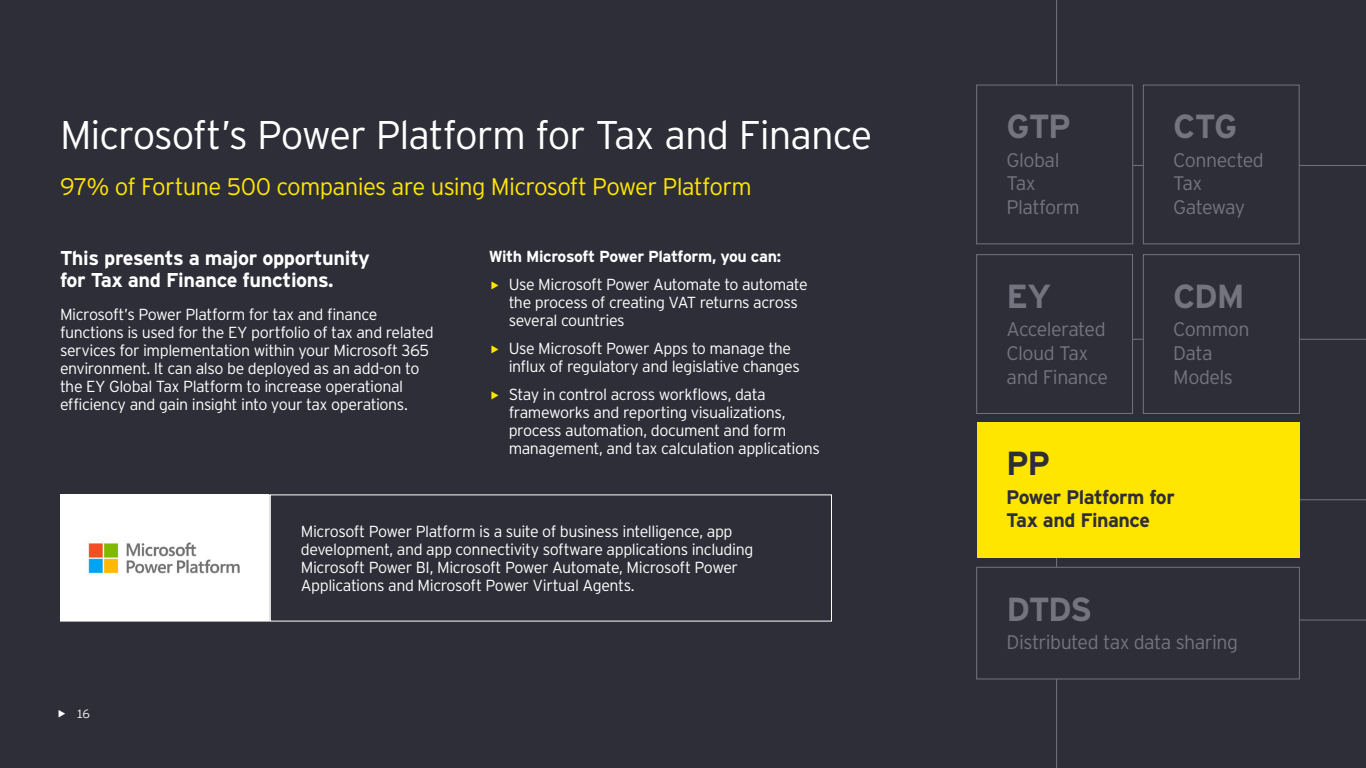
<style>
.page{position:relative;width:1366px;height:768px;background:#2e2e38}
.page>*{position:absolute;margin:0;border:0;box-sizing:border-box;transform-origin:0 0}
.t1{font:300 40px "Interstate";letter-spacing:-.025em;color:#fff}
.t2{font:700 33.4px "Interstate";letter-spacing:-.045em;color:#747480}
.t3{font:700 33.4px "Interstate";color:#2e2e38}
.t4{font:300 24px "Interstate";letter-spacing:-.03em;color:#ffe600}
.t5{font:700 20px/22px "Interstate";letter-spacing:-.02em;color:#fff}
.t6{font:300 19.6px/23.6px "Interstate";letter-spacing:-.03em;color:#747480}
.t7{font:700 19.6px/23.6px "Interstate";letter-spacing:-.025em;color:#2e2e38}
.t8{font:300 16px/18px "Interstate";letter-spacing:-.03em;color:#fff}
.t9{font:700 16px "Interstate";letter-spacing:-.03em;color:#fff}
.t10{font:300 12px "EY Interstate";color:#fff}
</style>
<div class="page">
<div style="left:60px;top:495px;width:209px;height:126px;background:#fff"></div>
<img style="left:88px;top:542px;width:152px;height:32px">
<div style="left:60px;top:494px;width:210px;height:128px;border:1px solid #fff"></div>
<hr style="left:1056px;top:339px;width:310px;height:1px;background:#747480">
<svg style="left:1056px;top:499px;width:310px;height:121px"></svg>
<svg style="left:1056px;top:0;width:310px;height:166px"></svg>
<div style="left:1143px;top:255px;width:156px;height:158px;background:#2e2e38"></div>
<div style="left:1143px;top:254px;width:157px;height:160px;border:1px solid #747480"></div>
<div style="left:977px;top:85px;width:156px;height:159px;background:#2e2e38"></div>
<div style="left:976px;top:85px;width:157px;height:159px;border:1px solid #747480"></div>
<div style="left:977px;top:423px;width:322px;height:135px;background:#ffe600"></div>
<div style="left:977px;top:255px;width:156px;height:158px;background:#2e2e38"></div>
<div style="left:976px;top:254px;width:157px;height:160px;border:1px solid #747480"></div>
<svg style="left:1056px;top:620px;width:310px;height:148px"></svg>
<div style="left:1143px;top:85px;width:156px;height:159px;background:#2e2e38"></div>
<div style="left:1143px;top:85px;width:157px;height:159px;border:1px solid #747480"></div>
<div style="left:977px;top:567px;width:322px;height:112px;background:#2e2e38"></div>
<div style="left:976px;top:567px;width:324px;height:112px;border:1px solid #747480"></div>
<h1 class="t1" style="left:60px;top:113px;width:814px">Microsoft’s Power Platform for Tax and Finance</h1>
<h3 class="t4" style="left:60px;top:173px;width:693px">97% of Fortune 500 companies are using Microsoft Power Platform</h3>
<p class="t5" style="left:60px;top:247px;width:311px">This presents a major opportunity for Tax and Finance functions.</p>
<p class="t8" style="left:60px;top:305px;width:375px">Microsoft’s Power Platform for tax and finance functions is used for the EY portfolio of tax and related services for implementation within your Microsoft 365 environment. It can also be deployed as an add-on to the EY Global Tax Platform to increase operational efficiency and gain insight into your tax operations.</p>
<p class="t9" style="left:489px;top:247px;width:294px">With Microsoft Power Platform, you can:</p>
<p class="t8" style="left:509px;top:275px;width:301px">Use Microsoft Power Automate to automate the process of creating VAT returns across several countries</p>
<p class="t8" style="left:509px;top:339px;width:293px">Use Microsoft Power Apps to manage the influx of regulatory and legislative changes</p>
<p class="t8" style="left:509px;top:385px;width:313px">Stay in control across workflows, data frameworks and reporting visualizations, process automation, document and form management, and tax calculation applications</p>
<p class="t10" style="left:76px;top:705px;width:16px">16</p>
<p class="t8" style="left:301px;top:522px;width:454px">Microsoft Power Platform is a suite of business intelligence, app development, and app connectivity software applications including Microsoft Power BI, Microsoft Power Automate, Microsoft Power Applications and Microsoft Power Virtual Agents.</p>
<h2 class="t2" style="left:1007px;top:108px;width:66px">GTP</h2>
<p class="t6" style="left:1007px;top:148px;width:75px">Global<br>Tax<br>Platform</p>
<h2 class="t2" style="left:1007px;top:278px;width:46px">EY</h2>
<p class="t6" style="left:1007px;top:318px;width:103px">Accelerated<br>Cloud Tax and Finance</p>
<h2 class="t2" style="left:1173px;top:108px;width:66px">CTG</h2>
<p class="t6" style="left:1173px;top:148px;width:92px">Connected<br>Tax<br>Gateway</p>
<h2 class="t2" style="left:1173px;top:278px;width:73px">CDM</h2>
<p class="t6" style="left:1173px;top:318px;width:78px">Common<br>Data<br>Models</p>
<h2 class="t3" style="left:1006px;top:445px;width:45px">PP</h2>
<p class="t7" style="left:1006px;top:485px;width:170px">Power Platform for<br>Tax and Finance</p>
<h2 class="t2" style="left:1007px;top:590px;width:87px">DTDS</h2>
<p class="t6" style="left:1007px;top:630px;width:233px">Distributed tax data sharing</p>
</div>
